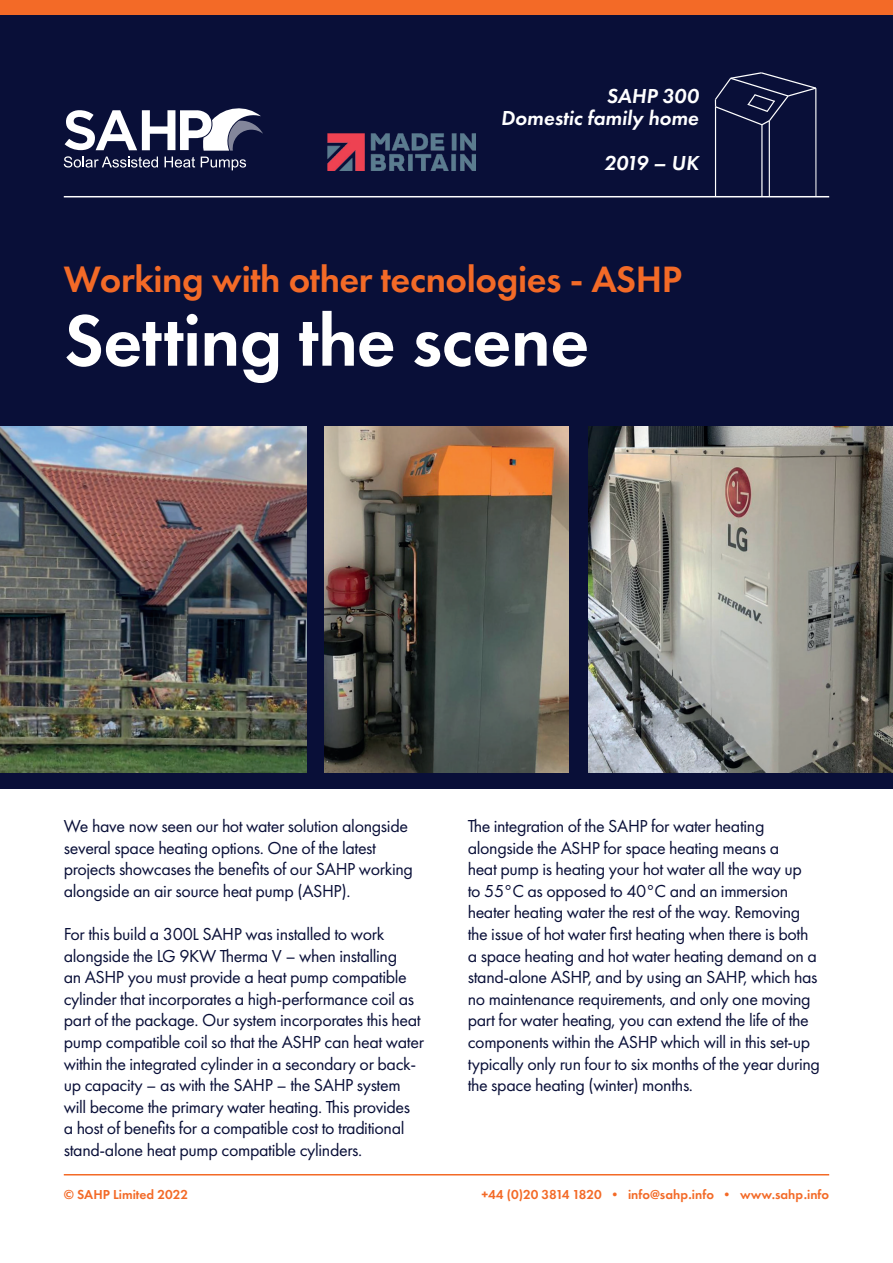
<style>
.page{position:relative;width:893px;height:1263px;background:#fff}
.page>*{position:absolute;margin:0;border:0;box-sizing:border-box;transform-origin:0 0}
.t1{font:600 75.15px "Futura PT";letter-spacing:-.01em;color:#fff}
.t2{font:600 38.1px "Futura PT";letter-spacing:-.01em;color:#f36a27}
.t3{font:italic 600 21px/22.5px "Futura PT";color:#fff;text-align:right}
.t4{font:18px/21.6px "Futura PT";letter-spacing:-.02em;color:#090f38}
.t5{font:600 13.5px "Futura PT";color:#f36a27}
</style>
<div class="page">
<div style="left:0;top:0;width:893px;height:789px;background:#090f38"></div>
<div style="left:0;top:0;width:893px;height:15px;background:#f36a27"></div>
<svg style="left:715px;top:72px;width:101px;height:126px"></svg>
<hr style="left:64px;top:196px;width:765px;height:1px;background:#fff">
<svg style="left:64px;top:108px;width:199px;height:62px"></svg>
<img style="left:327px;top:133px;width:149px;height:37px">
<img style="left:325px;top:426px;width:243px;height:346px">
<img style="left:0;top:426px;width:307px;height:346px">
<img style="left:588px;top:426px;width:305px;height:346px">
<hr style="left:64px;top:1174px;width:765px;height:1px;background:#f36a27">
<p class="t3" style="left:501px;top:84px;width:199px">SAHP 300<br>Domestic family home</p>
<p class="t3" style="left:604px;top:152px;width:96px">2019 – UK</p>
<h2 class="t2" style="left:64px;top:255px;width:620px">Working with other tecnologies - ASHP</h2>
<h1 class="t1" style="left:64px;top:294px;width:527px">Setting the scene</h1>
<p class="t4" style="left:64px;top:815px;width:351px">We have now seen our hot water solution alongside several space heating options. One of the latest projects showcases the benefits of our SAHP working alongside an air source heat pump (ASHP).</p>
<p class="t4" style="left:64px;top:923px;width:362px">For this build a 300L SAHP was installed to work alongside the LG 9KW Therma V – when installing<br>an ASHP you must provide a heat pump compatible cylinder that incorporates a high-performance coil as part of the package. Our system incorporates this heat pump compatible coil so that the ASHP can heat water within the integrated cylinder in a secondary or back&shy;up capacity – as with the SAHP – the SAHP system will become the primary water heating. This provides a host of benefits for a compatible cost to traditional stand-alone heat pump compatible cylinders.</p>
<p class="t4" style="left:468px;top:815px;width:354px">The integration of the SAHP for water heating alongside the ASHP for space heating means a<br>heat pump is heating your hot water all the way up<br>to 55°C as opposed to 40°C and an immersion heater heating water the rest of the way. Removing the issue of hot water first heating when there is both a space heating and hot water heating demand on a stand-alone ASHP, and by using an SAHP, which has no maintenance requirements, and only one moving part for water heating, you can extend the life of the components within the ASHP which will in this set-up typically only run four to six months of the year during the space heating (winter) months.</p>
<p class="t5" style="left:64px;top:1186px;width:126px">© SAHP Limited 2022</p>
<p class="t5" style="left:481px;top:1186px;width:349px">+44 (0)20 3814 1820 • info@sahp.info • www.sahp.info</p>
</div>
